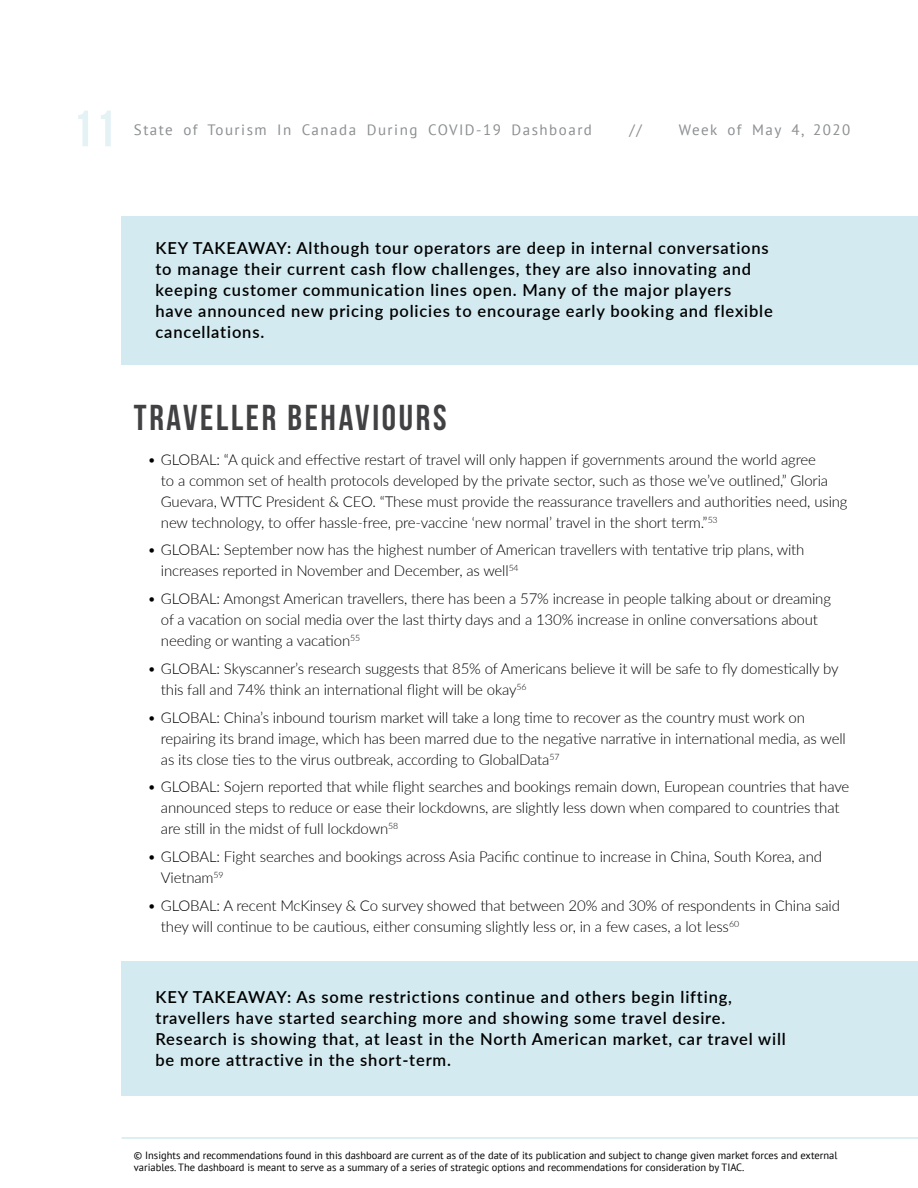
<style>
.page{position:relative;width:918px;height:1188px;background:#fff}
.page>*{position:absolute;margin:0;border:0;box-sizing:border-box;transform-origin:0 0}
.t1{font:51px "Bebas Neue";color:#e4f2f6}
.t2{font:36px "Bebas Neue";letter-spacing:.075em;color:#414042}
.t3{font:600 16.5px/21px "Lato";letter-spacing:.05em;color:#000}
.t4{font:300 15px/21px "Lato";letter-spacing:-.01em;color:#000}
.t5{font:15px "PT Sans";letter-spacing:.1em;color:#8b8e90}
.t6{font:10.5px/12px "PT Sans";color:#000}
</style>
<div class="page">
<hr style="left:122px;top:1137px;width:796px;height:2px;background:#d3eaf0">
<div style="left:122px;top:216px;width:796px;height:148px;background:#d3eaf0"></div>
<div style="left:122px;top:961px;width:796px;height:135px;background:#d3eaf0"></div>
<h1 class="t1" style="left:73px;top:101px;width:44px">11</h1>
<p class="t5" style="left:134px;top:120px;width:460px">State of Tourism In Canada During COVID-19 Dashboard</p>
<p class="t5" style="left:630px;top:120px;width:14px">//</p>
<p class="t5" style="left:679px;top:120px;width:173px">Week of May 4, 2020</p>
<p class="t3" style="left:156px;top:236px;width:619px">KEY TAKEAWAY: Although tour operators are deep in internal conversations to manage their current cash flow challenges, they are also innovating and keeping customer communication lines open. Many of the major players<br>have announced new pricing policies to encourage early booking and flexible cancellations.</p>
<h2 class="t2" style="left:134px;top:398px;width:314px">TRAVELLER BEHAVIOURS</h2>
<p class="t4" style="left:161px;top:448px;width:688px;text-indent:-14px">• GLOBAL: “A quick and effective restart of travel will only happen if governments around the world agree<br>to a common set of health protocols developed by the private sector, such as those we’ve outlined,” Gloria Guevara, WTTC President &amp; CEO. “These must provide the reassurance travellers and authorities need, using new technology, to offer hassle-free, pre-vaccine ‘new normal’ travel in the short term.”<sup>53</sup></p>
<p class="t4" style="left:161px;top:539px;width:645px;text-indent:-14px">• GLOBAL: September now has the highest number of American travellers with tentative trip plans, with increases reported in November and December, as well<sup>54</sup></p>
<p class="t4" style="left:161px;top:588px;width:672px;text-indent:-13px">• GLOBAL: Amongst American travellers, there has been a 57% increase in people talking about or dreaming of a vacation on social media over the last thirty days and a 130% increase in online conversations about needing or wanting a vacation<sup>55</sup></p>
<p class="t4" style="left:161px;top:658px;width:679px;text-indent:-14px">• GLOBAL: Skyscanner’s research suggests that 85% of Americans believe it will be safe to fly domestically by this fall and 74% think an international flight will be okay<sup>56</sup></p>
<p class="t4" style="left:161px;top:706px;width:686px;text-indent:-14px">• GLOBAL: China’s inbound tourism market will take a long time to recover as the country must work on repairing its brand image, which has been marred due to the negative narrative in international media, as well as its close ties to the virus outbreak, according to GlobalData<sup>57</sup></p>
<p class="t4" style="left:161px;top:776px;width:690px;text-indent:-13px">• GLOBAL: Sojern reported that while flight searches and bookings remain down, European countries that have announced steps to reduce or ease their lockdowns, are slightly less down when compared to countries that are still in the midst of full lockdown<sup>58</sup></p>
<p class="t4" style="left:161px;top:846px;width:663px;text-indent:-14px">• GLOBAL: Fight searches and bookings across Asia Pacific continue to increase in China, South Korea, and<br>Vietnam<sup>59</sup></p>
<p class="t4" style="left:161px;top:895px;width:681px;text-indent:-14px">• GLOBAL: A recent McKinsey &amp; Co survey showed that between 20% and 30% of respondents in China said they will continue to be cautious, either consuming slightly less or, in a few cases, a lot less<sup>60</sup></p>
<p class="t3" style="left:156px;top:986px;width:632px">KEY TAKEAWAY: As some restrictions continue and others begin lifting, travellers have started searching more and showing some travel desire.<br>Research is showing that, at least in the North American market, car travel will be more attractive in the short-term.</p>
<p class="t6" style="left:134px;top:1149px;width:705px">© Insights and recommendations found in this dashboard are current as of the date of its publication and subject to change given market forces and external variables. The dashboard is meant to serve as a summary of a series of strategic options and recommendations for consideration by TIAC.</p>
</div>
